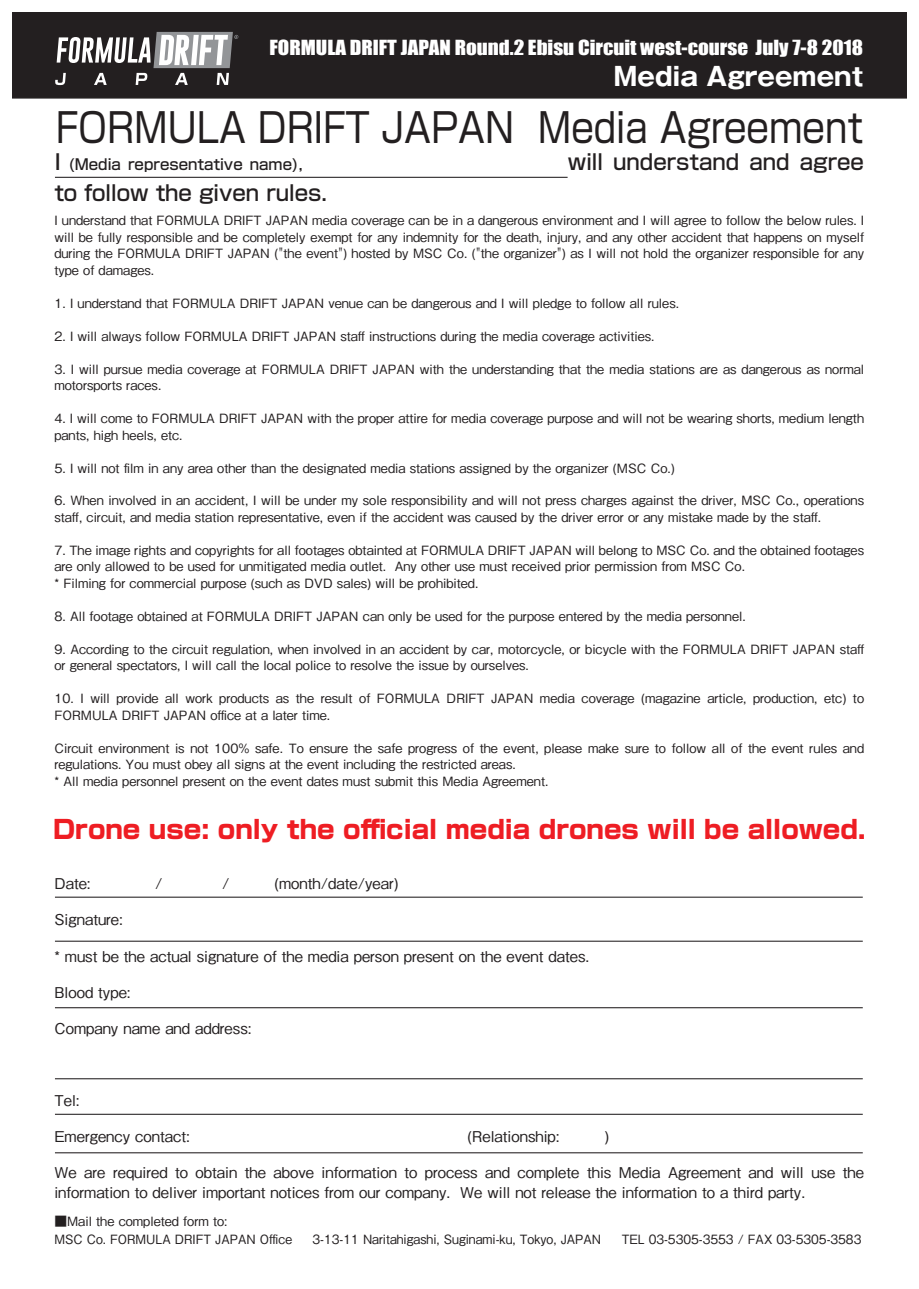
<style>
.page{position:relative;width:919px;height:1289px;background:#fff}
.page>*{position:absolute;margin:0;border:0;box-sizing:border-box;transform-origin:0 0}
.t1{font:40.35px "Shin Go Pro";color:#231f20;scale:.88 1}
.t2{font:800 25.5px "Shin Go Pro";color:#ee1d23}
.t3{font:700 25.5px "Gothic MB101 Pro";color:#fff}
.t4{font:500 21.3px/30.9px "Shin Go Pro";color:#231f20}
.t5{font:19.2px "Impact";color:#fff;scale:1.1 1}
.t6{font:500 14.85px/19.2px "Gothic BBB Pro";color:#231f20}
.t7{font:500 12.75px/16.5px "Gothic BBB Pro";color:#231f20}
.t8{font:500 12.75px "Gothic BBB Pro";color:#231f20;scale:.96 1}
.s1{font-size:14.85px}
</style>
<div class="page">
<hr style="left:55px;top:177px;width:512px;height:1px;background:#231f20">
<hr style="left:55px;top:940px;width:807px;height:1px;background:#231f20">
<hr style="left:55px;top:896px;width:807px;height:1px;background:#231f20">
<hr style="left:55px;top:1007px;width:807px;height:1px;background:#231f20">
<hr style="left:55px;top:1078px;width:807px;height:1px;background:#231f20">
<hr style="left:55px;top:1113px;width:807px;height:1px;background:#231f20">
<hr style="left:55px;top:1152px;width:807px;height:1px;background:#231f20">
<div style="left:12px;top:12px;width:894px;height:87px;background:#231f20;border:2px solid #231f20"></div>
<svg style="left:55px;top:32px;width:183px;height:53px"></svg>
<h3 class="t5" style="left:269px;top:32px;width:541px">FORMULA DRIFT JAPAN Round.2 Ebisu Circuit west-course July 7-8 2018</h3>
<h2 class="t3" style="left:613px;top:55px;width:251px">Media Agreement</h2>
<h1 class="t1" style="left:56px;top:94px;width:919px">FORMULA DRIFT JAPAN Media Agreement</h1>
<h3 class="t4" style="left:54px;top:144px;width:811px">I <span class="s1">(Media representative name),</span>　　　　　　　　　　　　 will understand and agree to follow the given rules.</h3>
<p class="t7" style="left:54px;top:211px;width:811px;text-align:justify">I understand that FORMULA DRIFT JAPAN media coverage can be in a dangerous environment and I will agree to follow the below rules. I will be fully responsible and be completely exempt for any indemnity for the death, injury, and any other accident that happens on myself during the FORMULA DRIFT JAPAN ("the event") hosted by MSC Co. ("the organizer") as I will not hold the organizer responsible for any type of damages.</p>
<p class="t7" style="left:54px;top:293px;width:626px">1. I understand that FORMULA DRIFT JAPAN venue can be dangerous and I will pledge to follow all rules.</p>
<p class="t7" style="left:54px;top:326px;width:601px">2. I will always follow FORMULA DRIFT JAPAN staff instructions during the media coverage activities.</p>
<p class="t7" style="left:54px;top:359px;width:811px">3. I will pursue media coverage at FORMULA DRIFT JAPAN with the understanding that the media stations are as dangerous as normal motorsports races.</p>
<p class="t7" style="left:54px;top:408px;width:811px">4. I will come to FORMULA DRIFT JAPAN with the proper attire for media coverage purpose and will not be wearing shorts, medium length pants, high heels, etc.</p>
<p class="t7" style="left:54px;top:458px;width:621px">5. I will not film in any area other than the designated media stations assigned by the organizer (MSC Co.)</p>
<p class="t7" style="left:54px;top:491px;width:811px">6. When involved in an accident, I will be under my sole responsibility and will not press charges against the driver, MSC Co., operations staff, circuit, and media station representative, even if the accident was caused by the driver error or any mistake made by the staff.</p>
<p class="t7" style="left:54px;top:540px;width:811px">7. The image rights and copyrights for all footages obtainted at FORMULA DRIFT JAPAN will belong to MSC Co. and the obtained footages are only allowed to be used for unmitigated media outlet. Any other use must received prior permission from MSC Co.<br>* Filming for commercial purpose (such as DVD sales) will be prohibited.</p>
<p class="t7" style="left:54px;top:606px;width:692px">8. All footage obtained at FORMULA DRIFT JAPAN can only be used for the purpose entered by the media personnel.</p>
<p class="t7" style="left:54px;top:639px;width:811px">9. According to the circuit regulation, when involved in an accident by car, motorcycle, or bicycle with the FORMULA DRIFT JAPAN staff or general spectators, I will call the local police to resolve the issue by ourselves.</p>
<p class="t7" style="left:54px;top:688px;width:811px">10. I will provide all work products as the result of FORMULA DRIFT JAPAN media coverage (magazine article, production, etc) to<br>FORMULA DRIFT JAPAN office at a later time.</p>
<p class="t7" style="left:54px;top:738px;width:811px">Circuit environment is not 100% safe. To ensure the safe progress of the event, please make sure to follow all of the event rules and regulations. You must obey all signs at the event including the restricted areas.<br>* All media personnel present on the event dates must submit this Media Agreement.</p>
<h2 class="t2" style="left:53px;top:808px;width:814px">Drone use: only the official media drones will be allowed.</h2>
<p class="t6" style="left:54px;top:872px;width:38px">Date:</p>
<p class="t6" style="left:155px;top:872px;width:9px">/</p>
<p class="t6" style="left:222px;top:872px;width:9px">/</p>
<p class="t6" style="left:274px;top:872px;width:126px">(month/date/year)</p>
<p class="t6" style="left:54px;top:908px;width:70px">Signature:</p>
<p class="t6" style="left:54px;top:944px;width:536px">* must be the actual signature of the media person present on the event dates.</p>
<p class="t6" style="left:54px;top:980px;width:78px">Blood type:</p>
<p class="t6" style="left:54px;top:1016px;width:199px">Company name and address:</p>
<p class="t6" style="left:54px;top:1089px;width:27px">Tel:</p>
<p class="t6" style="left:54px;top:1125px;width:137px">Emergency contact:</p>
<p class="t6" style="left:467px;top:1125px;width:94px">(Relationship:</p>
<p class="t6" style="left:604px;top:1125px;width:6px">)</p>
<p class="t6" style="left:54px;top:1161px;width:811px">We are required to obtain the above information to process and complete this Media Agreement and will use the information to deliver important notices from our company. We will not release the information to a third party.</p>
<p class="t7" style="left:54px;top:1210px;width:239px;line-height:18px">■Mail the completed form to:<br>MSC Co. FORMULA DRIFT JAPAN Office</p>
<p class="t8" style="left:312px;top:1228px;width:302px">3-13-11 Naritahigashi, Suginami-ku, Tokyo, JAPAN</p>
<p class="t8" style="left:621px;top:1228px;width:251px">TEL 03-5305-3553 / FAX 03-5305-3583</p>
</div>
